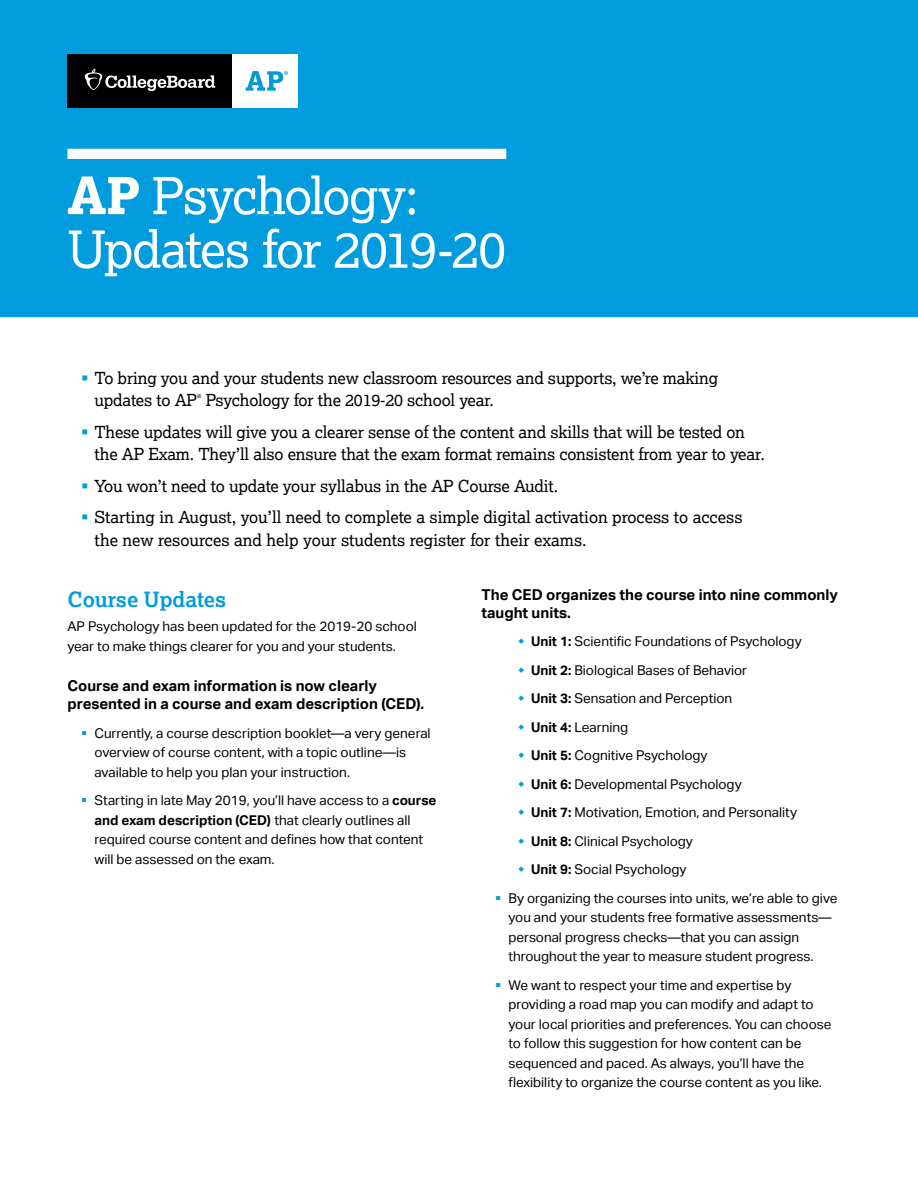
<style>
.page{position:relative;width:918px;height:1188px;background:#fff}
.page>*{position:absolute;margin:0;border:0;box-sizing:border-box;transform-origin:0 0}
.H1______34__Lex__DO{font:51px/53.6px "Lexia";letter-spacing:-.035em;color:#fff}
.H4______14_17__Lex_B{font:700 21px "Lexia";color:#009cde}
.t1{font:16.5px/22.5px "Lexia";letter-spacing:-.01em;color:#000}
.H5__10_12__Akt_BD{font:700 15px/18px "Aktiv Grotesk";color:#000}
.Text______9_13__Akt{font:13.5px/19.5px "Aktiv Grotesk";color:#000}
.t2{font:5.25px "Lexia";color:#000}
.s1{font-weight:800}
.s2{color:#009cde}
.s3{font-weight:700}
</style>
<div class="page">
<div style="left:0;top:0;width:918px;height:317px;background:#009cde"></div>
<div style="left:68px;top:54px;width:165px;height:54px;background:#000"></div>
<svg style="left:85px;top:69px;width:130px;height:22px"></svg>
<div style="left:233px;top:54px;width:65px;height:54px;background:#fff"></div>
<svg style="left:245px;top:71px;width:43px;height:20px"></svg>
<div style="left:68px;top:149px;width:438px;height:10px;background:#fff"></div>
<h1 class="H1______34__Lex__DO" style="left:68px;top:168px;width:440px"><span class="s1">AP</span> Psychology:<br>Updates for 2019-20</h1>
<p class="t1" style="left:94px;top:366px;width:625px;text-indent:-13px"><span class="s2">▪</span> To bring you and your students new classroom resources and supports, we’re making updates to AP</p>
<p class="t2" style="left:197px;top:393px;width:6px">®</p>
<p class="t1" style="left:206px;top:389px;width:290px">Psychology for the 2019-20 school year.</p>
<p class="t1" style="left:94px;top:420px;width:672px;text-indent:-13px"><span class="s2">▪</span> These updates will give you a clearer sense of the content and skills that will be tested on the AP Exam. They’ll also ensure that the exam format remains consistent from year to year.</p>
<p class="t1" style="left:81px;top:474px;width:479px"><span class="s2">▪</span> You won’t need to update your syllabus in the AP Course Audit.</p>
<p class="t1" style="left:94px;top:506px;width:650px;text-indent:-13px"><span class="s2">▪</span> Starting in August, you’ll need to complete a simple digital activation process to access the new resources and help your students register for their exams.</p>
<h2 class="H4______14_17__Lex_B" style="left:68px;top:586px;width:160px">Course Updates</h2>
<p class="Text______9_13__Akt" style="left:68px;top:617px;width:351px">AP Psychology has been updated for the 2019-20 school year to make things clearer for you and your students.</p>
<h3 class="H5__10_12__Akt_BD" style="left:68px;top:677px;width:358px">Course and exam information is now clearly presented in a course and exam description (CED).</h3>
<p class="Text______9_13__Akt" style="left:94px;top:723px;width:338px;text-indent:-14px"><span class="s2">▪</span> Currently, a course description booklet—a very general overview of course content, with a topic outline—is available to help you plan your instruction.</p>
<p class="Text______9_13__Akt" style="left:94px;top:791px;width:343px;text-indent:-14px"><span class="s2">▪</span> Starting in late May 2019, you’ll have access to a <span class="s3">course and exam description (CED)</span> that clearly outlines all required course content and defines how that content will be assessed on the exam.</p>
<h3 class="H5__10_12__Akt_BD" style="left:482px;top:586px;width:358px">The CED organizes the course into nine commonly taught units.</h3>
<p class="Text______9_13__Akt" style="left:531px;top:632px;width:272px"><span class="s3">Unit 1:</span> Scientific Foundations of Psychology</p>
<p class="Text______9_13__Akt" style="left:531px;top:660px;width:218px"><span class="s3">Unit 2:</span> Biological Bases of Behavior</p>
<p class="Text______9_13__Akt" style="left:531px;top:689px;width:203px"><span class="s3">Unit 3:</span> Sensation and Perception</p>
<p class="Text______9_13__Akt" style="left:531px;top:717px;width:99px"><span class="s3">Unit 4:</span> Learning</p>
<p class="Text______9_13__Akt" style="left:531px;top:746px;width:178px"><span class="s3">Unit 5:</span> Cognitive Psychology</p>
<p class="Text______9_13__Akt" style="left:531px;top:774px;width:212px"><span class="s3">Unit 6:</span> Developmental Psychology</p>
<p class="Text______9_13__Akt" style="left:531px;top:803px;width:268px"><span class="s3">Unit 7:</span> Motivation, Emotion, and Personality</p>
<p class="Text______9_13__Akt" style="left:531px;top:831px;width:164px"><span class="s3">Unit 8:</span> Clinical Psychology</p>
<p class="Text______9_13__Akt" style="left:531px;top:860px;width:157px"><span class="s3">Unit 9:</span> Social Psychology</p>
<p class="Text______9_13__Akt" style="left:509px;top:888px;width:330px;text-indent:-14px"><span class="s2">▪</span> By organizing the courses into units, we’re able to give you and your students free formative assessments— personal progress checks—that you can assign throughout the year to measure student progress.</p>
<p class="Text______9_13__Akt" style="left:509px;top:975px;width:324px;text-indent:-14px"><span class="s2">▪</span> We want to respect your time and expertise by providing a road map you can modify and adapt to your local priorities and preferences. You can choose to follow this suggestion for how content can be sequenced and paced. As always, you’ll have the flexibility to organize the course content as you like.</p>
</div>
